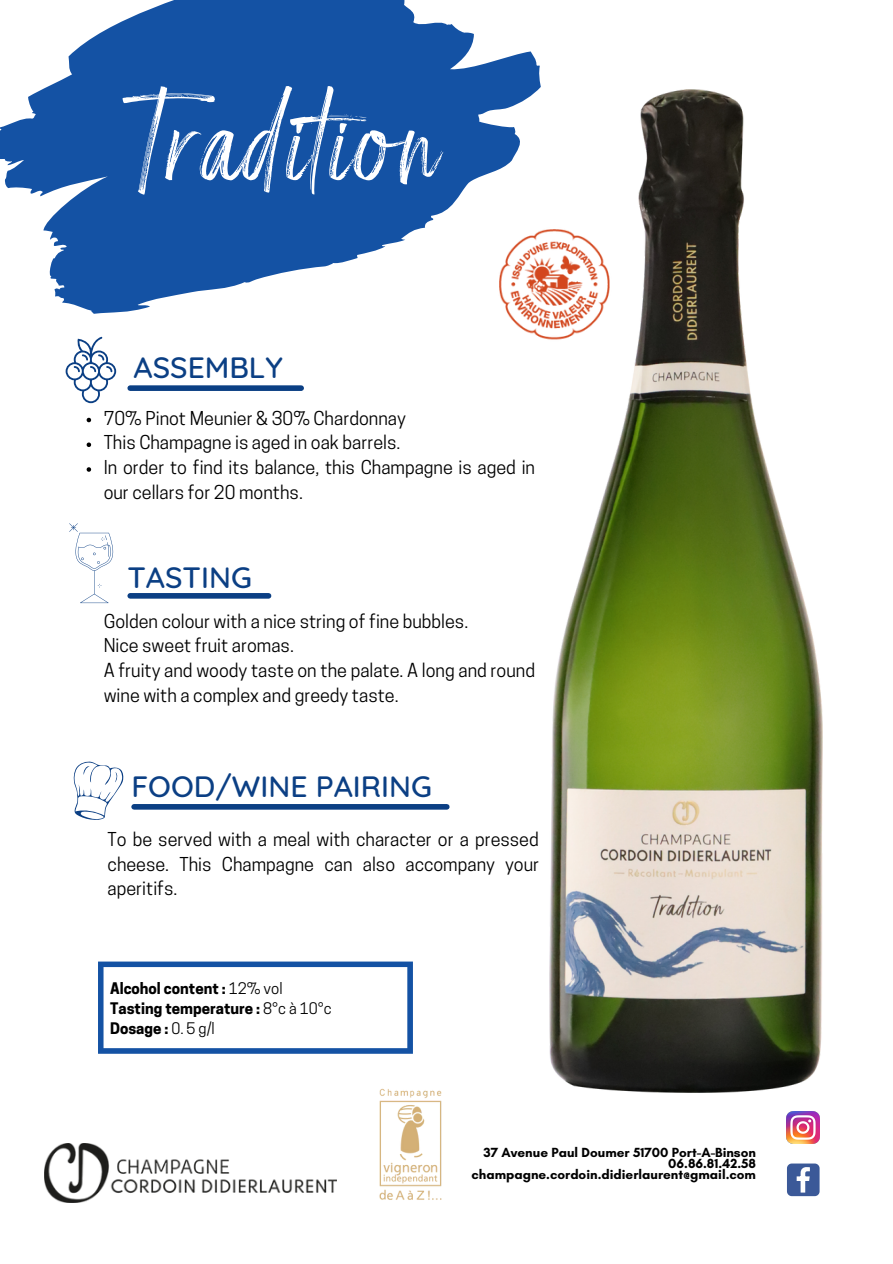
<style>
.page{position:relative;width:893px;height:1264px;background:#fff}
.page>*{position:absolute;margin:0;border:0;box-sizing:border-box;transform-origin:0 0}
.t1{font:134.85px "Amsterdam Signature";letter-spacing:.02em;color:#fff}
.t2{font:500 30px "Quicksand";color:#0b3f84}
.t3{font:18px/24.8px "Cooper Hewitt";color:#000}
.t4{font:700 15px/20.2px "Cooper Hewitt";color:#000}
.t5{font:700 13.5px/11.2px "Glacial Indifference";color:#000;text-align:right}
.s1{font-weight:400}
</style>
<div class="page">
<svg style="left:0;top:0;width:540px;height:313px;fill:#1452a4"></svg>
<svg style="left:66px;top:337px;width:50px;height:66px"></svg>
<div style="left:130px;top:385px;width:171px;height:6px;background:#0b3f84"></div>
<img style="left:468px;top:207px;width:81px;height:133px">
<svg style="left:73px;top:761px;width:51px;height:59px"></svg>
<svg style="left:71px;top:525px;width:42px;height:78px"></svg>
<div style="left:130px;top:593px;width:138px;height:5px;background:#0b3f84"></div>
<div style="left:134px;top:804px;width:313px;height:5px;background:#0b3f84"></div>
<svg style="left:98px;top:961px;width:315px;height:92px"></svg>
<img style="left:45px;top:1143px;width:291px;height:59px">
<svg style="left:787px;top:1163px;width:32px;height:33px"></svg>
<img style="left:786px;top:1111px;width:33px;height:32px">
<img style="left:379px;top:1088px;width:63px;height:112px">
<img style="left:549px;top:89px;width:273px;height:1003px">
<svg style="left:87px;top:418px;width:4px;height:4px"></svg>
<svg style="left:87px;top:442px;width:4px;height:5px"></svg>
<svg style="left:87px;top:467px;width:4px;height:5px"></svg>
<h1 class="t1" style="left:116px;top:79px;width:325px">Tradition</h1>
<h2 class="t2" style="left:133px;top:348px;width:151px">ASSEMBLY</h2>
<p class="t3" style="left:104px;top:407px;width:433px">70% Pinot Meunier &amp; 30% Chardonnay<br>This Champagne is aged in oak barrels.<br>In order to find its balance, this Champagne is aged in our cellars for 20 months.</p>
<h2 class="t2" style="left:127px;top:558px;width:126px">TASTING</h2>
<p class="t3" style="left:104px;top:610px;width:433px">Golden colour with a nice string of fine bubbles.<br>Nice sweet fruit aromas.<br>A fruity and woody taste on the palate. A long and round wine with a complex and greedy taste.</p>
<h2 class="t2" style="left:131px;top:767px;width:302px">FOOD/WINE PAIRING</h2>
<p class="t3" style="left:108px;top:829px;width:433px;text-align:justify">To be served with a meal with character or a pressed cheese. This Champagne can also accompany your aperitifs.</p>
<p class="t4" style="left:110px;top:979px;width:223px">Alcohol content : <span class="s1">12% vol<br></span>Tasting temperature : <span class="s1">8°c à 10°c<br></span>Dosage : <span class="s1">0. 5 g/l</span></p>
<p class="t5" style="left:471px;top:1146px;width:286px">37 Avenue Paul Doumer 51700 Port-A-Binson<br>06.86.81.42.58 champagne.cordoin.didierlaurent@gmail.com</p>
</div>
